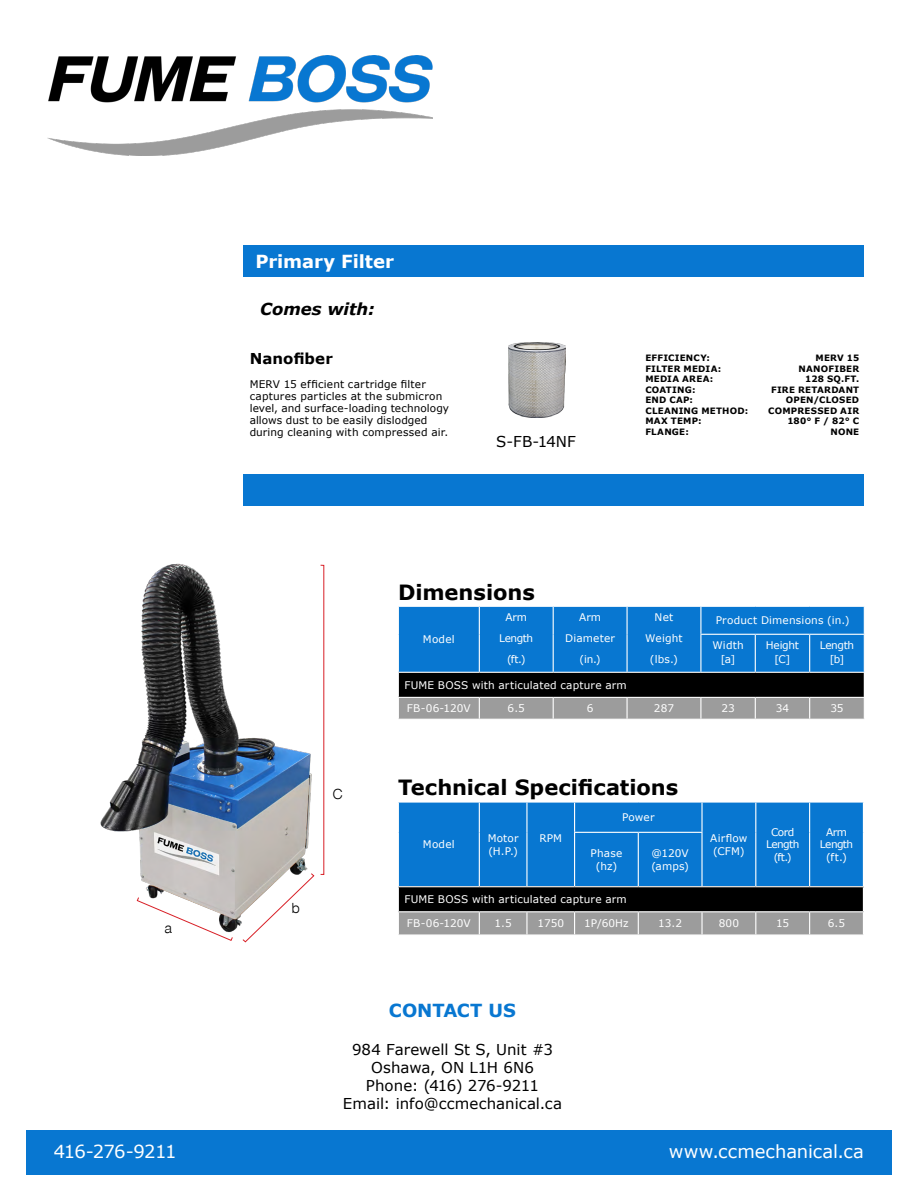
<style>
.page{position:relative;width:918px;height:1188px;background:#fff}
.page>*{position:absolute;margin:0;border:0;box-sizing:border-box;transform-origin:0 0}
.t1{font:700 21px "Verdana";color:#000}
.t2{font:18px "Verdana";letter-spacing:-.01em;color:#fff}
.t3{font:700 18px "Verdana";letter-spacing:-.005em;color:#fff}
.t4{font:18px "Verdana";letter-spacing:-.045em;color:#fff}
.t5{font:700 18px "Verdana";letter-spacing:-.005em;color:#0877d1}
.t6{font:italic 700 16.5px "Verdana";letter-spacing:-.005em;color:#000}
.t7{font:15px/18px "Verdana";color:#000;text-align:center}
.t8{font:700 15px "Verdana";letter-spacing:.005em;color:#000}
.t9{font:15px "Nimbus San Nov D";color:#000}
.t10{font:10.5px/12.6px "Verdana";letter-spacing:.015em;color:#fff;text-align:center}
.t11{font:10.5px/12px "Verdana";letter-spacing:.015em;color:#000}
.t12{font:10.5px/12.6px "Verdana";letter-spacing:-.055em;color:#fff;text-align:center}
.t13{font:10.5px/12.6px "Verdana";letter-spacing:-.05em;color:#fff;text-align:center}
.t14{font:10.5px/21px "Verdana";letter-spacing:-.035em;color:#fff;text-align:center}
.t15{font:700 8.7px/10.5px "Verdana";letter-spacing:.025em;color:#000101}
.t16{font:700 8.7px/10.5px "Verdana";letter-spacing:.025em;color:#000;text-align:right}
</style>
<div class="page">
<div style="left:26px;top:1130px;width:866px;height:45px;background:#0877d1"></div>
<img style="left:100px;top:563px;width:142px;height:368px">
<svg style="left:136px;top:897px;width:97px;height:44px"></svg>
<img style="left:508px;top:343px;width:58px;height:75px">
<div style="left:244px;top:246px;width:620px;height:31px;background:#0877d1"></div>
<div style="left:244px;top:474px;width:620px;height:32px;background:#0877d1"></div>
<svg style="left:398px;top:802px;width:466px;height:132px;background:#286ca4"></svg>
<svg style="left:398px;top:606px;width:467px;height:113px;background:#2c6a9d"></svg>
<img style="left:47px;top:55px;width:385px;height:100px">
<svg style="left:242px;top:564px;width:83px;height:379px"></svg>
<h2 class="t3" style="left:256px;top:249px;width:140px">Primary Filter</h2>
<h3 class="t6" style="left:260px;top:298px;width:116px">Comes with:</h3>
<h3 class="t8" style="left:250px;top:348px;width:85px">Nanofiber</h3>
<p class="t11" style="left:250px;top:379px;width:201px">MERV 15 efficient cartridge filter captures particles at the submicron level, and surface-loading technology allows dust to be easily dislodged during cleaning with compressed air.</p>
<h3 class="t7" style="left:496px;top:432px;width:81px">S-FB-14NF</h3>
<h1 class="t1" style="left:398px;top:578px;width:138px">Dimensions</h1>
<p class="t15" style="left:645px;top:353px;width:105px">EFFICIENCY:<br>FILTER MEDIA:<br>MEDIA AREA:<br>COATING:<br>END CAP:<br>CLEANING METHOD:<br>MAX TEMP:<br>FLANGE:</p>
<p class="t16" style="left:768px;top:353px;width:93px">MERV 15<br>NANOFIBER<br>128 SQ.FT.<br>FIRE RETARDANT<br>OPEN/CLOSED<br>COMPRESSED AIR<br>180° F / 82° C<br>NONE</p>
<p class="t10" style="left:423px;top:633px;width:33px">Model</p>
<p class="t14" style="left:499px;top:607px;width:36px">Arm<br>Length (ft.)</p>
<p class="t10" style="left:565px;top:607px;width:51px;line-height:21px">Arm<br>Diameter (in.)</p>
<p class="t10" style="left:645px;top:607px;width:39px;line-height:21px">Net<br>Weight (lbs.)</p>
<p class="t10" style="left:716px;top:614px;width:135px">Product Dimensions (in.)</p>
<p class="t10" style="left:712px;top:638px;width:33px;line-height:13.8px">Width [a]</p>
<p class="t10" style="left:766px;top:638px;width:35px;line-height:13.8px">Height [C]</p>
<p class="t10" style="left:820px;top:638px;width:36px;line-height:13.8px">Length [b]</p>
<h3 class="t9" style="left:165px;top:919px;width:9px">a</h3>
<h3 class="t9" style="left:333px;top:785px;width:11px">C</h3>
<p class="t10" style="left:404px;top:679px;width:224px">FUME BOSS with articulated capture arm</p>
<p class="t10" style="left:407px;top:702px;width:65px">FB-06-120V</p>
<p class="t10" style="left:508px;top:702px;width:19px">6.5</p>
<p class="t10" style="left:587px;top:702px;width:8px">6</p>
<p class="t10" style="left:654px;top:702px;width:22px">287</p>
<p class="t10" style="left:721px;top:702px;width:15px">23</p>
<p class="t10" style="left:776px;top:702px;width:15px">34</p>
<p class="t10" style="left:830px;top:702px;width:15px">35</p>
<h1 class="t1" style="left:398px;top:772px;width:282px">Technical Specifications</h1>
<p class="t10" style="left:622px;top:811px;width:34px">Power</p>
<p class="t10" style="left:710px;top:832px;width:39px;text-align:left">Airflow (CFM)</p>
<p class="t12" style="left:766px;top:826px;width:35px">Cord<br>Length (ft.)</p>
<p class="t13" style="left:820px;top:826px;width:35px">Arm<br>Length (ft.)</p>
<p class="t10" style="left:423px;top:838px;width:33px">Model</p>
<p class="t10" style="left:488px;top:832px;width:32px;text-align:left">Motor (H.P.)</p>
<p class="t10" style="left:540px;top:832px;width:24px">RPM</p>
<p class="t10" style="left:591px;top:847px;width:33px">Phase (hz)</p>
<p class="t10" style="left:652px;top:847px;width:39px;text-align:left">@120V (amps)</p>
<p class="t10" style="left:404px;top:893px;width:224px">FUME BOSS with articulated capture arm</p>
<p class="t10" style="left:407px;top:917px;width:65px">FB-06-120V</p>
<p class="t10" style="left:495px;top:917px;width:19px">1.5</p>
<p class="t10" style="left:537px;top:917px;width:28px">1750</p>
<p class="t10" style="left:584px;top:917px;width:46px">1P/60Hz</p>
<p class="t10" style="left:658px;top:917px;width:25px">13.2</p>
<p class="t10" style="left:719px;top:917px;width:22px">800</p>
<p class="t10" style="left:776px;top:917px;width:15px">15</p>
<p class="t10" style="left:828px;top:917px;width:19px">6.5</p>
<h2 class="t5" style="left:389px;top:997px;width:129px">CONTACT US</h2>
<h3 class="t7" style="left:343px;top:1040px;width:221px">984 Farewell St S, Unit #3<br>Oshawa, ON L1H 6N6<br>Phone: (416) 276-9211<br>Email: info@ccmechanical.ca</h3>
<h2 class="t4" style="left:54px;top:1139px;width:124px">416-276-9211</h2>
<h2 class="t2" style="left:669px;top:1139px;width:197px">www.ccmechanical.ca</h2>
</div>
